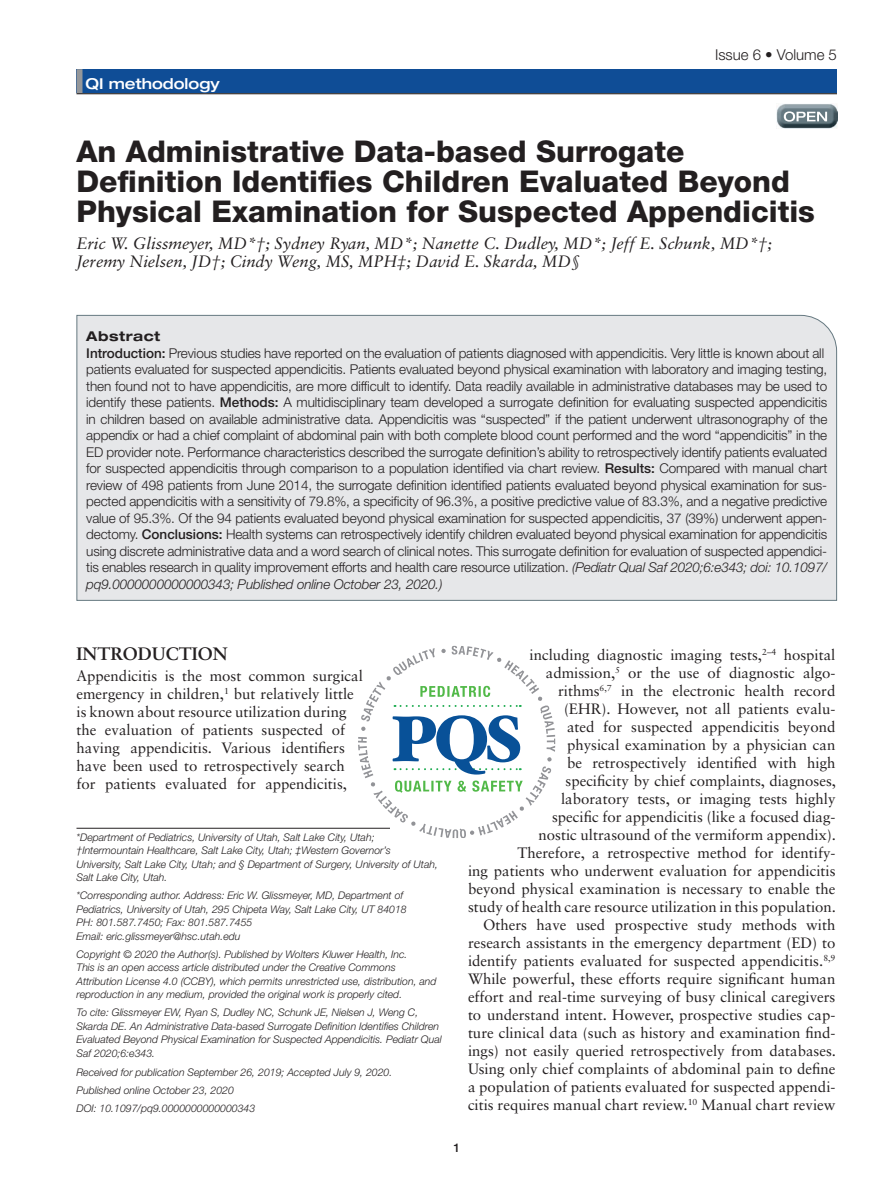
<style>
.page{position:relative;width:891px;height:1188px;background:#fff}
.page>*{position:absolute;margin:0;border:0;box-sizing:border-box;transform-origin:0 0}
.t1{font:800 30px/30px "Helvetica Neue LT Std";color:#231f20}
.t2{font:700 18px "Sabon LT Std";color:#231f20}
.t3{font:italic 16.5px/18px "Sabon LT Std";color:#231f20}
.t4{font:15px/18px "Sabon LT Std";color:#231f20}
.t5{font:300 15px "Helvetica Neue LT Std";color:#231f20}
.t6{font:500 expanded 15px "Helvetica Neue LT Std";color:#fff}
.t7{font:300 13.5px/16.5px "Helvetica Neue LT Std";letter-spacing:-.01em;color:#231f20}
.t8{font:500 12px "Helvetica Neue LT Std";color:#231f20}
.t9{font:italic 300 10.5px/13.5px "Helvetica Neue LT Std";color:#231f20}
.s1{font-weight:700;font-stretch:expanded}
.s2{font-weight:500}
.s3{font-style:italic}
</style>
<div class="page">
<img style="left:776px;top:104px;width:61px;height:25px">
<svg style="left:784px;top:111px;width:43px;height:11px"></svg>
<div style="left:76px;top:315px;width:761px;height:286px;background:#e6e7e9"></div>
<hr style="left:76px;top:828px;width:314px;height:1px;background:#231f20">
<svg style="left:358px;top:646px;width:197px;height:192px"></svg>
<div style="left:76px;top:69px;width:761px;height:24px;background:#0f4d96"></div>
<div style="left:76px;top:69px;width:6px;height:24px;background:#95979a"></div>
<hr style="left:76px;top:93px;width:761px;height:1px;background:#231f20">
<p class="t6" style="left:86px;top:74px;width:136px">QI methodology</p>
<p class="t5" style="left:715px;top:46px;width:123px">Issue 6 • Volume 5</p>
<h1 class="t1" style="left:76px;top:136px;width:740px">An Administrative Data-based Surrogate<br>Definition Identifies Children Evaluated Beyond<br>Physical Examination for Suspected Appendicitis</h1>
<p class="t3" style="left:76px;top:234px;width:697px">Eric W. Glissmeyer, MD*†; Sydney Ryan, MD*; Nanette C. Dudley, MD*; Jeff E. Schunk, MD*†;<br>Jeremy Nielsen, JD†; Cindy Weng, MS, MPH‡; David E. Skarda, MD§</p>
<p class="t7" style="left:86px;top:328px;width:743px"><span class="s1">Abstract<br></span><span class="s2">Introduction:</span> Previous studies have reported on the evaluation of patients diagnosed with appendicitis. Very little is known about all patients evaluated for suspected appendicitis. Patients evaluated beyond physical examination with laboratory and imaging testing, then found not to have appendicitis, are more difficult to identify. Data readily available in administrative databases may be used to identify these patients. <span class="s2">Methods:</span> A multidisciplinary team developed a surrogate definition for evaluating suspected appendicitis in children based on available administrative data. Appendicitis was “suspected” if the patient underwent ultrasonography of the appendix or had a chief complaint of abdominal pain with both complete blood count performed and the word “appendicitis” in the ED provider note. Performance characteristics described the surrogate definition’s ability to retrospectively identify patients evaluated for suspected appendicitis through comparison to a population identified via chart review. <span class="s2">Results:</span> Compared with manual chart review of 498 patients from June 2014, the surrogate definition identified patients evaluated beyond physical examination for sus&shy;pected appendicitis with a sensitivity of 79.8%, a specificity of 96.3%, a positive predictive value of 83.3%, and a negative predictive value of 95.3%. Of the 94 patients evaluated beyond physical examination for suspected appendicitis, 37 (39%) underwent appen&shy;dectomy. <span class="s2">Conclusions:</span> Health systems can retrospectively identify children evaluated beyond physical examination for appendicitis using discrete administrative data and a word search of clinical notes. This surrogate definition for evaluation of suspected appendici&shy;tis enables research in quality improvement efforts and health care resource utilization. <span class="s3">(Pediatr Qual Saf 2020;6:e343; doi: 10.1097/ pq9.0000000000000343; Published online October 23, 2020.)</span></p>
<h2 class="t2" style="left:76px;top:642px;width:153px">INTRODUCTION</h2>
<p class="t4" style="left:76px;top:666px;width:288px">Appendicitis is the most common surgical emergency in children,<sup>1</sup> but relatively little is known about resource utilization during the evaluation of patients suspected of having appendicitis. Various identifiers have been used to retrospectively search for patients evaluated for appendicitis,</p>
<p class="t9" style="left:76px;top:830px;width:363px">*Department of Pediatrics, University of Utah, Salt Lake City, Utah; †Intermountain Healthcare, Salt Lake City, Utah; ‡Western Governor’s University, Salt Lake City, Utah; and § Department of Surgery, University of Utah, Salt Lake City, Utah.</p>
<p class="t9" style="left:76px;top:889px;width:332px">*Corresponding author. Address: Eric W. Glissmeyer, MD, Department of Pediatrics, University of Utah, 295 Chipeta Way, Salt Lake City, UT 84018<br>PH: 801.587.7450; Fax: 801.587.7455<br>Email: eric.glissmeyer@hsc.utah.edu</p>
<p class="t9" style="left:76px;top:947px;width:362px">Copyright © 2020 the Author(s). Published by Wolters Kluwer Health, Inc.<br>This is an open access article distributed under the Creative Commons Attribution License 4.0 (CCBY), which permits unrestricted use, distribution, and reproduction in any medium, provided the original work is properly cited.</p>
<p class="t9" style="left:76px;top:1006px;width:367px">To cite: Glissmeyer EW, Ryan S, Dudley NC, Schunk JE, Nielsen J, Weng C, Skarda DE. An Administrative Data-based Surrogate Definition Identifies Children Evaluated Beyond Physical Examination for Suspected Appendicitis. Pediatr Qual Saf 2020;6:e343.</p>
<p class="t9" style="left:76px;top:1063px;width:317px;line-height:18px">Received for publication September 26, 2019; Accepted July 9, 2020.<br>Published online October 23, 2020<br>DOI: 10.1097/pq9.0000000000000343</p>
<p class="t4" style="left:468px;top:645px;width:370px;text-align:right">including diagnostic imaging tests,<sup>2–4</sup> hospital admission,<sup>5</sup> or the use of diagnostic algo-<br>rithms<sup>6,7</sup> in the electronic health record<br>(EHR). However, not all patients evalu-<br>ated for suspected appendicitis beyond<br>physical examination by a physician can<br>be retrospectively identified with high<br>specificity by chief complaints, diagnoses,<br>laboratory tests, or imaging tests highly<br>specific for appendicitis (like a focused diag-<br>nostic ultrasound of the vermiform appendix).<br>Therefore, a retrospective method for identify-<br>ing patients who underwent evaluation for appendicitis beyond physical examination is necessary to enable the study of health care resource utilization in this population.<br>Others have used prospective study methods with research assistants in the emergency department (ED) to identify patients evaluated for suspected appendicitis.<sup>8,9<br></sup>While powerful, these efforts require significant human effort and real-time surveying of busy clinical caregivers to understand intent. However, prospective studies cap&shy;ture clinical data (such as history and examination find&shy;ings) not easily queried retrospectively from databases.<br>Using only chief complaints of abdominal pain to define a population of patients evaluated for suspected appendi&shy;citis requires manual chart review.<sup>10</sup> Manual chart review</p>
<p class="t8" style="left:453px;top:1140px;width:8px">1</p>
</div>
